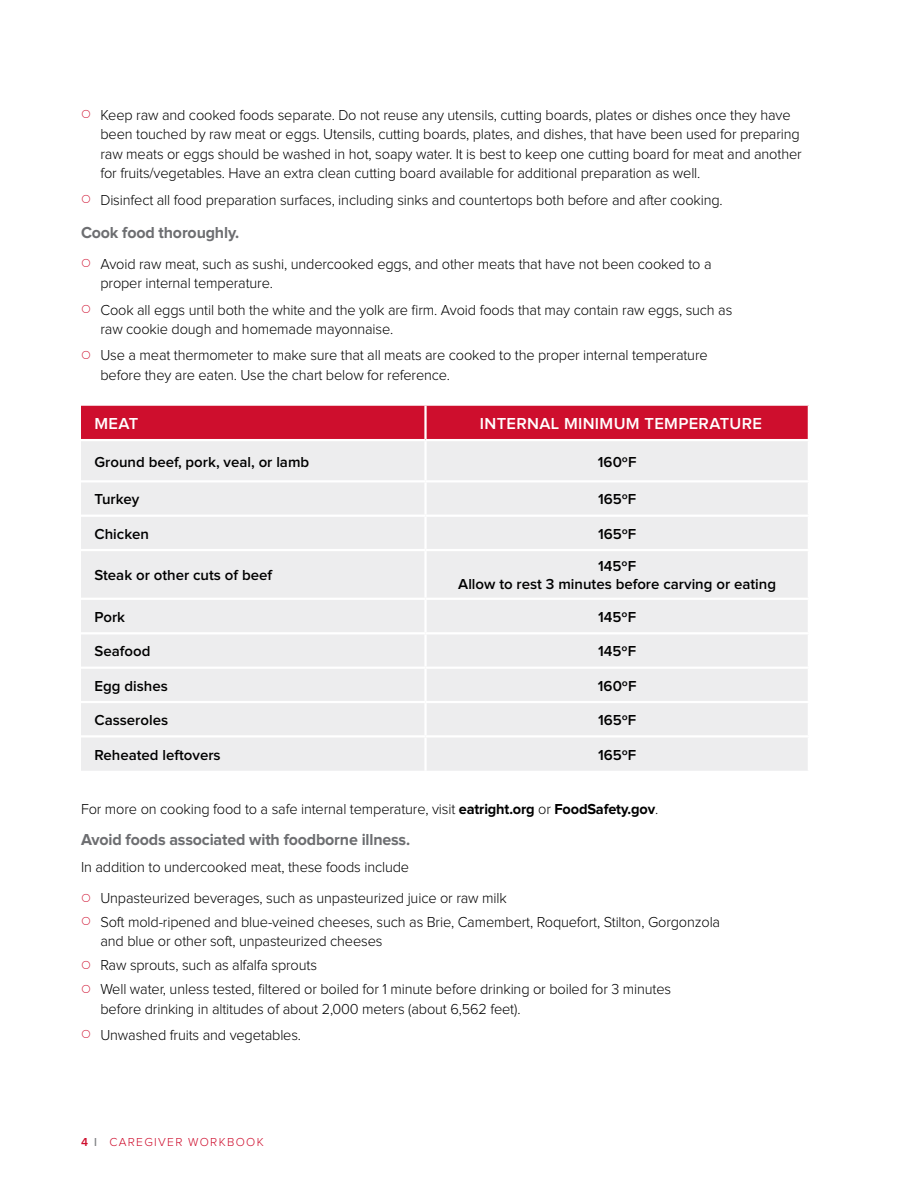
<style>
.page{position:relative;width:918px;height:1188px;background:#fff}
.page>*{position:absolute;margin:0;border:0;box-sizing:border-box;transform-origin:0 0}
.t1{font:700 16.5px "Proxima Nova";letter-spacing:-.01em;color:#6d6e71}
.t2{font:600 16.5px "Proxima Nova";letter-spacing:.02em;color:#fff}
.t3{font:300 15px/19.5px "Proxima Nova";letter-spacing:-.01em;color:#000}
.t4{font:600 15px/18px "Proxima Nova";color:#000;text-align:center}
.t5{font:300 12px "Proxima Nova";letter-spacing:.11em;color:#ce0e2d}
.s1{font-weight:700}
.s2{font-weight:600}
.s3{font-weight:600;color:#808285}
</style>
<div class="page">
<div style="left:81px;top:406px;width:727px;height:33px;background:#ce0e2d"></div>
<div style="left:81px;top:441px;width:727px;height:330px;background:#ededee"></div>
<hr style="left:424px;top:406px;width:3px;height:33px;background:#fff">
<hr style="left:424px;top:441px;width:3px;height:39px;background:#fff">
<hr style="left:81px;top:480px;width:345px;height:2px;background:#fff">
<hr style="left:426px;top:480px;width:384px;height:2px;background:#fff">
<hr style="left:424px;top:482px;width:3px;height:33px;background:#fff">
<hr style="left:81px;top:515px;width:345px;height:2px;background:#fff">
<hr style="left:426px;top:515px;width:384px;height:2px;background:#fff">
<hr style="left:424px;top:517px;width:3px;height:32px;background:#fff">
<hr style="left:81px;top:549px;width:345px;height:2px;background:#fff">
<hr style="left:426px;top:549px;width:384px;height:2px;background:#fff">
<hr style="left:424px;top:551px;width:3px;height:47px;background:#fff">
<hr style="left:81px;top:598px;width:345px;height:2px;background:#fff">
<hr style="left:426px;top:598px;width:384px;height:2px;background:#fff">
<hr style="left:424px;top:600px;width:3px;height:32px;background:#fff">
<hr style="left:81px;top:632px;width:345px;height:2px;background:#fff">
<hr style="left:426px;top:632px;width:384px;height:2px;background:#fff">
<hr style="left:424px;top:634px;width:3px;height:33px;background:#fff">
<hr style="left:81px;top:667px;width:345px;height:2px;background:#fff">
<hr style="left:426px;top:667px;width:384px;height:2px;background:#fff">
<hr style="left:424px;top:669px;width:3px;height:32px;background:#fff">
<hr style="left:81px;top:701px;width:345px;height:2px;background:#fff">
<hr style="left:426px;top:701px;width:384px;height:2px;background:#fff">
<hr style="left:424px;top:703px;width:3px;height:32px;background:#fff">
<hr style="left:81px;top:735px;width:345px;height:3px;background:#fff">
<hr style="left:426px;top:735px;width:384px;height:3px;background:#fff">
<hr style="left:424px;top:738px;width:3px;height:33px;background:#fff">
<p class="t3" style="left:100px;top:106px;width:703px">Keep raw and cooked foods separate. Do not reuse any utensils, cutting boards, plates or dishes once they have been touched by raw meat or eggs. Utensils, cutting boards, plates, and dishes, that have been used for preparing raw meats or eggs should be washed in hot, soapy water. It is best to keep one cutting board for meat and another for fruits/vegetables. Have an extra clean cutting board available for additional preparation as well.</p>
<p class="t3" style="left:100px;top:190px;width:624px">Disinfect all food preparation surfaces, including sinks and countertops both before and after cooking.</p>
<p class="t1" style="left:81px;top:225px;width:160px">Cook food thoroughly.</p>
<p class="t3" style="left:100px;top:255px;width:613px">Avoid raw meat, such as sushi, undercooked eggs, and other meats that have not been cooked to a proper internal temperature.</p>
<p class="t3" style="left:100px;top:301px;width:633px">Cook all eggs until both the white and the yolk are firm. Avoid foods that may contain raw eggs, such as raw cookie dough and homemade mayonnaise.</p>
<p class="t3" style="left:100px;top:346px;width:609px">Use a meat thermometer to make sure that all meats are cooked to the proper internal temperature before they are eaten. Use the chart below for reference.</p>
<p class="t2" style="left:94px;top:416px;width:45px">MEAT</p>
<p class="t2" style="left:480px;top:416px;width:284px">INTERNAL MINIMUM TEMPERATURE</p>
<p class="t4" style="left:94px;top:453px;width:216px">Ground beef, pork, veal, or lamb</p>
<p class="t4" style="left:598px;top:453px;width:40px">160ºF</p>
<p class="t4" style="left:94px;top:491px;width:46px">Turkey</p>
<p class="t4" style="left:598px;top:491px;width:40px">165ºF</p>
<p class="t4" style="left:94px;top:525px;width:56px">Chicken</p>
<p class="t4" style="left:598px;top:525px;width:40px">165ºF</p>
<p class="t4" style="left:94px;top:567px;width:179px">Steak or other cuts of beef</p>
<p class="t4" style="left:458px;top:558px;width:319px">145ºF<br>Allow to rest 3 minutes before carving or eating</p>
<p class="t4" style="left:94px;top:609px;width:32px">Pork</p>
<p class="t4" style="left:598px;top:609px;width:39px">145ºF</p>
<p class="t4" style="left:94px;top:643px;width:57px">Seafood</p>
<p class="t4" style="left:598px;top:643px;width:39px">145ºF</p>
<p class="t4" style="left:94px;top:677px;width:75px">Egg dishes</p>
<p class="t4" style="left:598px;top:677px;width:40px">160ºF</p>
<p class="t4" style="left:94px;top:712px;width:75px">Casseroles</p>
<p class="t4" style="left:598px;top:712px;width:40px">165ºF</p>
<p class="t4" style="left:94px;top:746px;width:128px">Reheated leftovers</p>
<p class="t4" style="left:598px;top:746px;width:40px">165ºF</p>
<p class="t3" style="left:81px;top:800px;width:579px">For more on cooking food to a safe internal temperature, visit <span class="s1">eatright.org</span> or <span class="s1">FoodSafety.gov</span>.</p>
<p class="t1" style="left:81px;top:832px;width:331px">Avoid foods associated with foodborne illness.</p>
<p class="t3" style="left:100px;top:852px;width:408px;line-height:31.3px;text-indent:-19px">In addition to undercooked meat, these foods include<br>Unpasteurized beverages, such as unpasteurized juice or raw milk</p>
<p class="t3" style="left:100px;top:913px;width:621px">Soft mold-ripened and blue-veined cheeses, such as Brie, Camembert, Roquefort, Stilton, Gorgonzola and blue or other soft, unpasteurized cheeses</p>
<p class="t3" style="left:100px;top:954px;width:572px;line-height:23.9px">Raw sprouts, such as alfalfa sprouts<br>Well water, unless tested, filtered or boiled for 1 minute before drinking or boiled for 3 minutes</p>
<p class="t3" style="left:100px;top:996px;width:422px;line-height:26.2px">before drinking in altitudes of about 2,000 meters (about 6,562 feet).<br>Unwashed fruits and vegetables.</p>
<p class="t5" style="left:81px;top:1137px;width:184px"><span class="s2">4</span> <span class="s3">l</span> CAREGIVER WORKBOOK</p>
</div>
